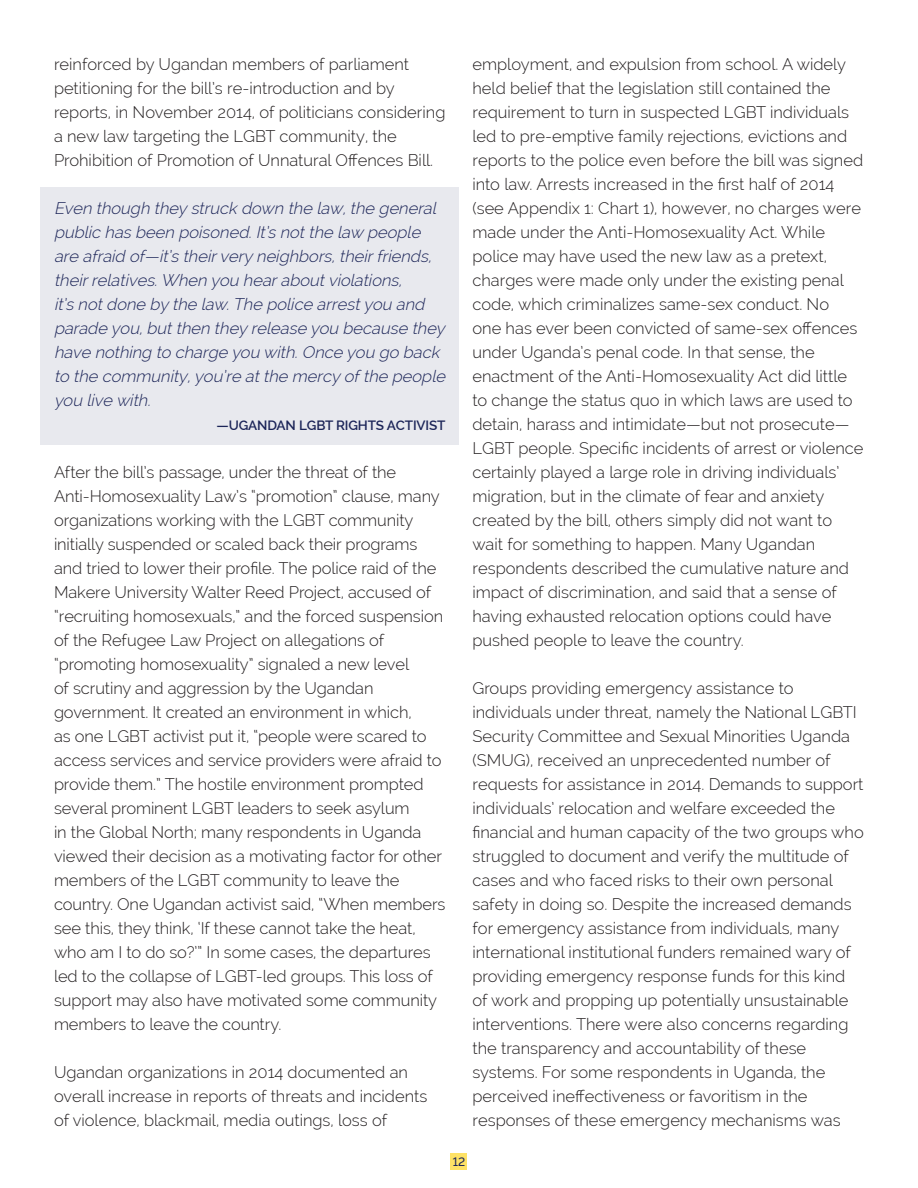
<style>
.page{position:relative;width:918px;height:1188px;background:#fff}
.page>*{position:absolute;margin:0;border:0;box-sizing:border-box;transform-origin:0 0}
.t1{font:300 16.5px/24px "Raleway";color:#231f20}
.t2{font:italic 300 16.5px/24px "Raleway";letter-spacing:-.245em;color:#1c2558}
.t3{font:600 13.5px "Raleway";letter-spacing:-.01em;color:#1c2558}
.t4{font:500 12px "Raleway";color:#1c2558}
</style>
<div class="page">
<div style="left:451px;top:1153px;width:16px;height:17px;background:#fee266"></div>
<div style="left:40px;top:187px;width:419px;height:257px;background:#e8e9ee"></div>
<p class="t1" style="left:54px;top:52px;width:393px">reinforced by Ugandan members of parliament petitioning for the bill’s re-introduction and by reports, in November 2014, of politicians considering a new law targeting the LGBT community, the Prohibition of Promotion of Unnatural Offences Bill.</p>
<p class="t2" style="left:54px;top:196px;width:397px">Even though they struck down the law,the general public has been poisoned.It’s notthe law people are afraid of—it’s theirvery neighbors,theirfriends, theirrelatives.When you hearaboutviolations,<br>it’s notdone by the law.The police arrestyou and parade you,butthen they release you because they have nothing to charge you with.Once you go back to the community,you’re atthe mercy ofthe people you live with.</p>
<p class="t3" style="left:216px;top:417px;width:231px">—UGANDAN LGBT RIGHTS ACTIVIST</p>
<p class="t1" style="left:54px;top:460px;width:393px">After the bill’s passage, under the threat of the Anti-Homosexuality Law’s “promotion” clause, many organizations working with the LGBT community initially suspended or scaled back their programs and tried to lower their profile. The police raid of the Makere University Walter Reed Project, accused of “recruiting homosexuals,” and the forced suspension of the Refugee Law Project on allegations of “promoting homosexuality” signaled a new level<br>of scrutiny and aggression by the Ugandan government. It created an environment in which,<br>as one LGBT activist put it, “people were scared to access services and service providers were afraid to provide them.” The hostile environment prompted several prominent LGBT leaders to seek asylum<br>in the Global North; many respondents in Uganda viewed their decision as a motivating factor for other members of the LGBT community to leave the country. One Ugandan activist said, “When members see this, they think, ‘If these cannot take the heat, who am I to do so?’” In some cases, the departures led to the collapse of LGBT-led groups. This loss of support may also have motivated some community members to leave the country.</p>
<p class="t1" style="left:54px;top:1060px;width:375px">Ugandan organizations in 2014 documented an overall increase in reports of threats and incidents of violence, blackmail, media outings, loss of</p>
<p class="t1" style="left:472px;top:52px;width:393px">employment, and expulsion from school. A widely held belief that the legislation still contained the requirement to turn in suspected LGBT individuals led to pre-emptive family rejections, evictions and reports to the police even before the bill was signed into law. Arrests increased in the first half of 2014 (see Appendix 1: Chart 1), however, no charges were made under the Anti-Homosexuality Act. While police may have used the new law as a pretext, charges were made only under the existing penal code, which criminalizes same-sex conduct. No<br>one has ever been convicted of same-sex offences under Uganda’s penal code. In that sense, the enactment of the Anti-Homosexuality Act did little to change the status quo in which laws are used to detain, harass and intimidate—but not prosecute— LGBT people. Specific incidents of arrest or violence certainly played a large role in driving individuals’ migration, but in the climate of fear and anxiety created by the bill, others simply did not want to wait for something to happen. Many Ugandan respondents described the cumulative nature and impact of discrimination, and said that a sense of having exhausted relocation options could have pushed people to leave the country.</p>
<p class="t1" style="left:472px;top:676px;width:393px">Groups providing emergency assistance to individuals under threat, namely the National LGBTI Security Committee and Sexual Minorities Uganda (SMUG), received an unprecedented number of requests for assistance in 2014. Demands to support individuals’ relocation and welfare exceeded the financial and human capacity of the two groups who struggled to document and verify the multitude of cases and who faced risks to their own personal safety in doing so. Despite the increased demands for emergency assistance from individuals, many international institutional funders remained wary of providing emergency response funds for this kind of work and propping up potentially unsustainable interventions. There were also concerns regarding the transparency and accountability of these systems. For some respondents in Uganda, the perceived ineffectiveness or favoritism in the responses of these emergency mechanisms was</p>
<p class="t4" style="left:453px;top:1154px;width:14px">12</p>
</div>
